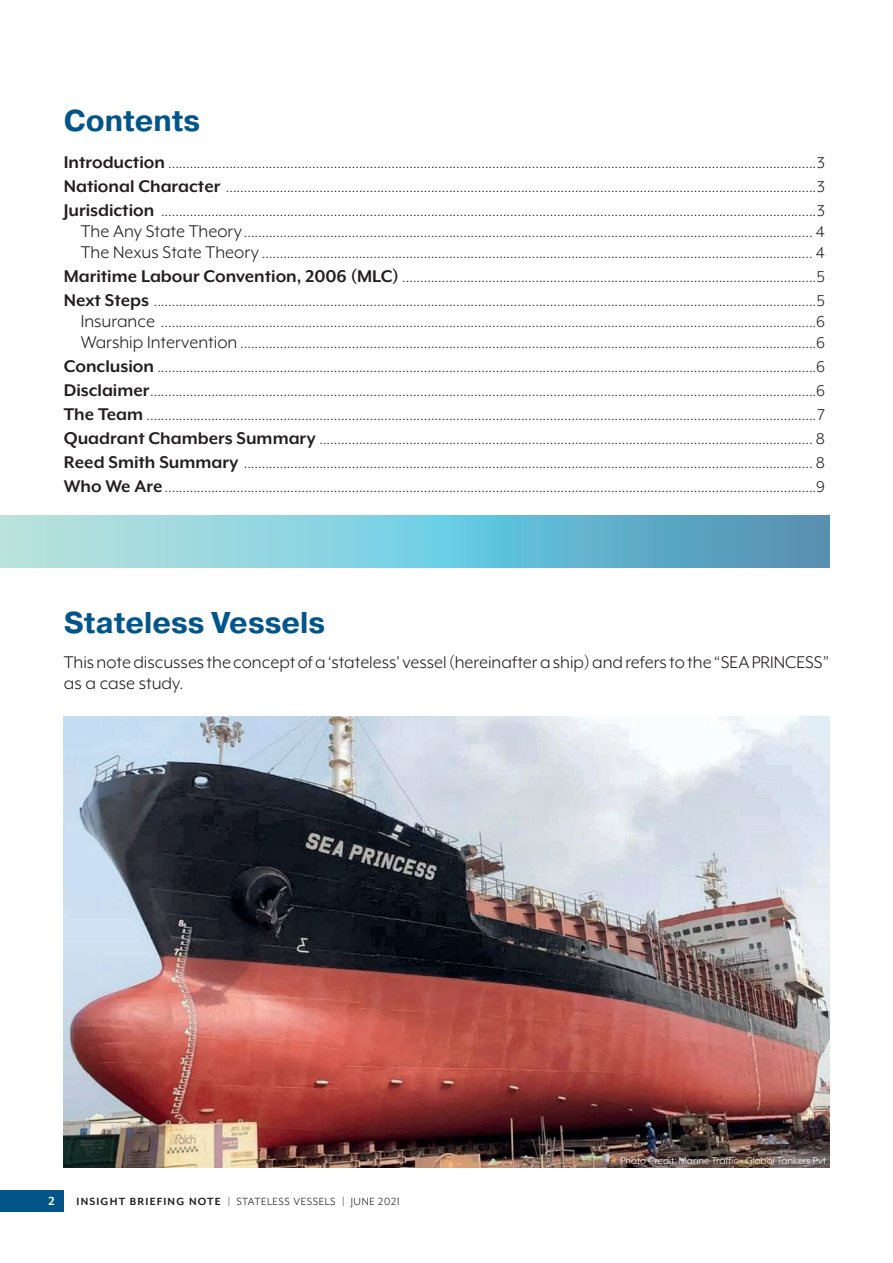
<style>
.page{position:relative;width:893px;height:1263px;background:#fff}
.page>*{position:absolute;margin:0;border:0;box-sizing:border-box;transform-origin:0 0}
.t1{font:700 30px "Pragmatica";color:#015589}
.t2{font:19.5px/21px "Mr Eaves XL Mod OT";color:#231f20}
.t3{font:18px/24px "Mr Eaves XL Mod OT";color:#231f20}
.t4{font:700 13.5px "Mr Eaves XL Mod OT";color:#fff}
.t5{font:12px "Mr Eaves XL Mod OT";letter-spacing:.05em;color:#231f20}
.t6{font:11.25px "Mr Eaves XL Mod OT";color:#fff}
.s1{font-weight:700;font-size:19.5px}
.s2{font-size:19.5px}
.s3{font-weight:700}
</style>
<div class="page">
<div style="left:0;top:1191px;width:64px;height:21px;background:#015589"></div>
<img style="left:64px;top:716px;width:765px;height:451px">
<svg style="left:0;top:516px;width:829px;height:51px;background:#7dc4d5"></svg>
<h1 class="t1" style="left:64px;top:101px;width:138px">Contents</h1>
<p class="t3" style="left:64px;top:151px;width:763px;text-align:justify"><span class="s1">Introduction</span> ....................................................................................................................................................................................3<br><span class="s1">National Character</span> ....................................................................................................................................................................3<br><span class="s1">Jurisdiction</span> ......................................................................................................................................................................................3</p>
<p class="t3" style="left:81px;top:221px;width:746px;line-height:21px"><span class="s2">The Any State Theory</span>.............................................................................................................................................................. 4<br><span class="s2">The Nexus State Theory</span> ......................................................................................................................................................... 4</p>
<p class="t3" style="left:64px;top:265px;width:763px"><span class="s1">Maritime Labour Convention, 2006 (MLC)</span> ...................................................................................................................5<br><span class="s1">Next Steps</span> ........................................................................................................................................................................................5</p>
<p class="t3" style="left:81px;top:311px;width:746px;line-height:21px"><span class="s2">Insurance</span> ......................................................................................................................................................................................6<br><span class="s2">Warship Intervention</span> ................................................................................................................................................................6</p>
<p class="t3" style="left:64px;top:355px;width:763px;text-align:justify"><span class="s1">Conclusion</span> .......................................................................................................................................................................................6<br><span class="s1">Disclaimer</span>.........................................................................................................................................................................................6<br><span class="s1">The Team</span> ..........................................................................................................................................................................................7<br><span class="s1">Quadrant Chambers Summary</span> ......................................................................................................................................... 8<br><span class="s1">Reed Smith Summary</span> .............................................................................................................................................................. 8<br><span class="s1">Who We Are</span>.....................................................................................................................................................................................9</p>
<h1 class="t1" style="left:64px;top:603px;width:263px">Stateless Vessels</h1>
<p class="t2" style="left:64px;top:651px;width:767px">This note discusses the concept of a ‘stateless’ vessel (hereinafter a ship) and refers to the “SEA PRINCESS” as a case study.</p>
<p class="t4" style="left:49px;top:1194px;width:8px">2</p>
<p class="t5" style="left:77px;top:1196px;width:325px"><span class="s3">INSIGHT BRIEFING NOTE</span> | STATELESS VESSELS | JUNE 2021</p>
<p class="t6" style="left:620px;top:1155px;width:207px">Photo Credit: Marine Traffic - Global Tankers Pvt</p>
</div>
